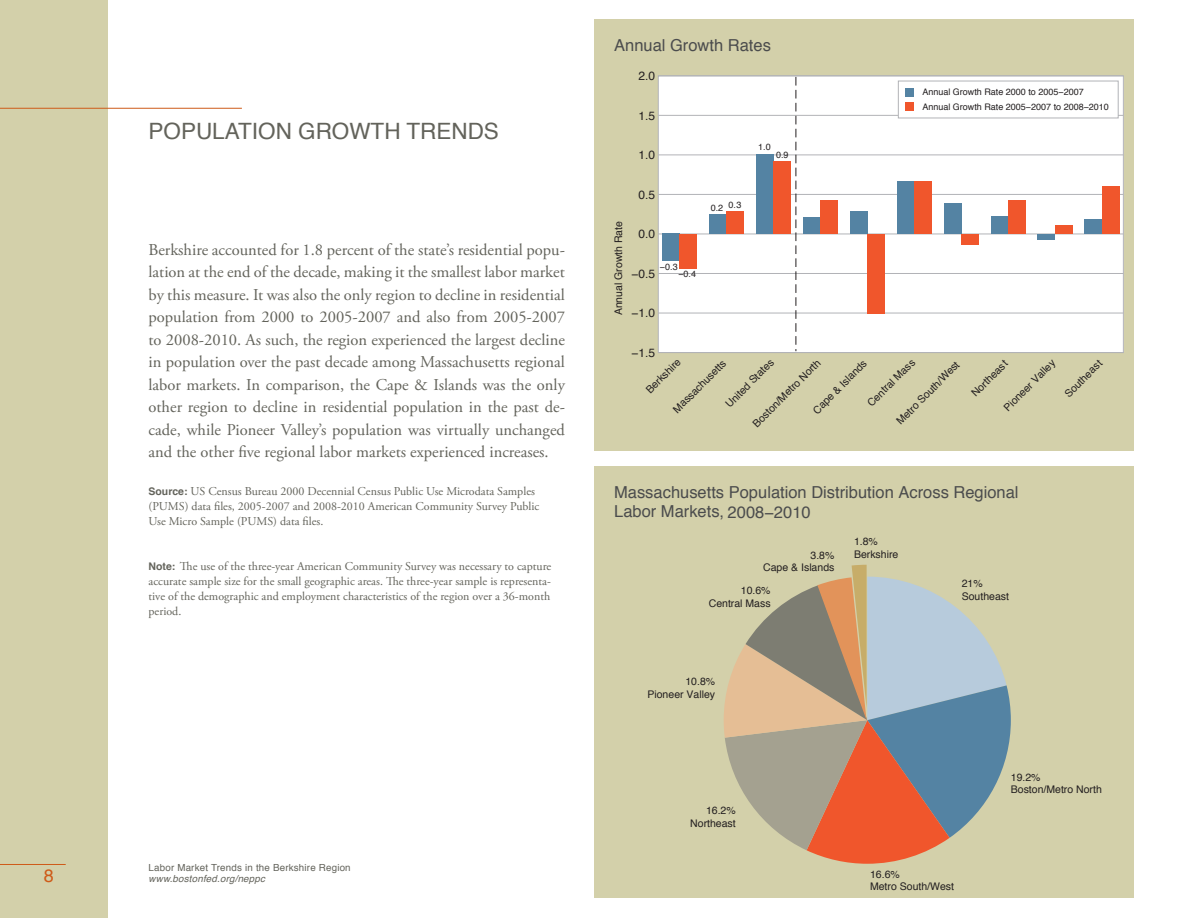
<style>
.page{position:relative;width:1188px;height:918px;background:#fff}
.page>*{position:absolute;margin:0;border:0;box-sizing:border-box;transform-origin:0 0}
.t1{font:22.5px "Helvetica";color:#63635b}
.t2{font:18px "Helvetica";color:#ce5b19}
.BodyText{font:16.5px/22.5px "Adobe Garamond Pro";color:#63635b;text-align:justify}
.t3{font:16.5px "Helvetica";color:#4b4c4d}
.Note_Source{font:12px/15px "Adobe Garamond Pro";color:#63635b;text-align:justify}
.BodyText-2{font:12px/15px "Adobe Garamond Pro";color:#63635b}
.t4{font:12px "Helvetica";color:#231f20}
.t5{font:10.5px/12.6px "Helvetica";color:#231f20}
.t6{font:9.75px "Helvetica";letter-spacing:.02em;color:#63635b}
.t7{font:italic 9.75px "Helvetica";letter-spacing:.02em;color:#63635b}
.t8{font:9px/15px "Helvetica";color:#231f20}
.s1{font-family:"Helvetica";font-weight:700;font-size:10.5px}
</style>
<div class="page">
<div style="left:0;top:0;width:108px;height:918px;background:#d3d0aa"></div>
<hr style="left:0;top:108px;width:242px;height:1px;background:#ce5b19">
<hr style="left:0;top:864px;width:66px;height:1px;background:#ce5b19">
<div style="left:594px;top:20px;width:540px;height:431px;background:#d3d0aa"></div>
<div style="left:658px;top:76px;width:465px;height:277px;background:#fff"></div>
<hr style="left:658px;top:75px;width:465px;height:1px;background:#b2b3b7">
<hr style="left:658px;top:115px;width:465px;height:1px;background:#b2b3b7">
<hr style="left:658px;top:155px;width:465px;height:1px;background:#b2b3b7">
<hr style="left:658px;top:194px;width:465px;height:1px;background:#b2b3b7">
<hr style="left:658px;top:234px;width:465px;height:1px;background:#b2b3b7">
<hr style="left:658px;top:273px;width:465px;height:1px;background:#b2b3b7">
<hr style="left:658px;top:313px;width:465px;height:1px;background:#b2b3b7">
<hr style="left:658px;top:352px;width:465px;height:1px;background:#b2b3b7">
<div style="left:662px;top:234px;width:17px;height:27px;background:#5483a3"></div>
<div style="left:679px;top:234px;width:18px;height:35px;background:#f0562c"></div>
<div style="left:709px;top:215px;width:17px;height:19px;background:#5483a3"></div>
<div style="left:726px;top:211px;width:18px;height:23px;background:#f0562c"></div>
<div style="left:756px;top:154px;width:17px;height:80px;background:#5483a3"></div>
<div style="left:773px;top:161px;width:18px;height:73px;background:#f0562c"></div>
<div style="left:803px;top:218px;width:17px;height:16px;background:#5483a3"></div>
<div style="left:820px;top:200px;width:18px;height:34px;background:#f0562c"></div>
<div style="left:850px;top:211px;width:17px;height:23px;background:#5483a3"></div>
<div style="left:867px;top:234px;width:18px;height:80px;background:#f0562c"></div>
<div style="left:897px;top:182px;width:17px;height:52px;background:#5483a3"></div>
<div style="left:914px;top:181px;width:18px;height:53px;background:#f0562c"></div>
<div style="left:944px;top:204px;width:17px;height:30px;background:#5483a3"></div>
<div style="left:961px;top:234px;width:18px;height:11px;background:#f0562c"></div>
<div style="left:991px;top:217px;width:17px;height:17px;background:#5483a3"></div>
<div style="left:1008px;top:201px;width:18px;height:33px;background:#f0562c"></div>
<div style="left:1038px;top:234px;width:17px;height:6px;background:#5483a3"></div>
<div style="left:1055px;top:226px;width:18px;height:8px;background:#f0562c"></div>
<div style="left:1085px;top:219px;width:17px;height:15px;background:#5483a3"></div>
<div style="left:1102px;top:186px;width:18px;height:48px;background:#f0562c"></div>
<svg style="left:796px;top:77px;width:1px;height:274px"></svg>
<div style="left:898px;top:81px;width:220px;height:37px;background:#fff"></div>
<div style="left:898px;top:81px;width:221px;height:37px;border:1px solid #b2b3b7"></div>
<div style="left:905px;top:88px;width:8px;height:8px;background:#5483a3"></div>
<div style="left:905px;top:103px;width:8px;height:8px;background:#f0562c"></div>
<div style="left:594px;top:466px;width:540px;height:432px;background:#d3d0aa"></div>
<svg style="left:724px;top:565px;width:287px;height:299px"></svg>
<p class="t2" style="left:44px;top:864px;width:12px">8</p>
<p class="t1" style="left:149px;top:116px;width:352px">POPULATION GROWTH TRENDS</p>
<p class="BodyText" style="left:149px;top:239px;width:418px">Berkshire accounted for 1.8 percent of the state’s residential popu&shy;lation at the end of the decade, making it the smallest labor market by this measure. It was also the only region to decline in residential population from 2000 to 2005-2007 and also from 2005-2007 to 2008-2010. As such, the region experienced the largest decline in population over the past decade among Massachusetts regional labor markets. In comparison, the Cape &amp; Islands was the only other region to decline in residential population in the past de&shy;cade, while Pioneer Valley’s population was virtually unchanged and the other five regional labor markets experienced increases.</p>
<p class="BodyText-2" style="left:149px;top:484px;width:392px"><span class="s1">Source:</span> US Census Bureau 2000 Decennial Census Public Use Microdata Samples (PUMS) data files, 2005-2007 and 2008-2010 American Community Survey Public<br>Use Micro Sample (PUMS) data files.</p>
<p class="Note_Source" style="left:149px;top:559px;width:404px"><span class="s1">Note:</span> The use of the three-year American Community Survey was necessary to capture accurate sample size for the small geographic areas. The three-year sample is representa&shy;tive of the demographic and employment characteristics of the region over a 36-month period.</p>
<p class="t6" style="left:149px;top:861px;width:204px">Labor Market Trends in the Berkshire Region</p>
<p class="t7" style="left:149px;top:871px;width:118px">www.bostonfed.org/neppc</p>
<p class="t3" style="left:614px;top:34px;width:158px">Annual Growth Rates</p>
<p class="t4" style="left:639px;top:68px;width:18px">2.0</p>
<p class="t4" style="left:639px;top:107px;width:18px">1.5</p>
<p class="t4" style="left:639px;top:147px;width:18px">1.0</p>
<p class="t5" style="left:613px;top:315px;width:96px;rotate:-90deg">Annual Growth Rate</p>
<p class="t4" style="left:639px;top:186px;width:18px">0.5</p>
<p class="t4" style="left:639px;top:226px;width:18px">0.0</p>
<p class="t8" style="left:660px;top:260px;width:20px">−0.3</p>
<p class="t4" style="left:632px;top:265px;width:25px">−0.5</p>
<p class="t8" style="left:678px;top:267px;width:19px">−0.4</p>
<p class="t4" style="left:632px;top:305px;width:25px">−1.0</p>
<p class="t8" style="left:711px;top:199px;width:32px">0.2 0.3</p>
<p class="t8" style="left:758px;top:140px;width:14px">1.0</p>
<p class="t8" style="left:776px;top:148px;width:14px">0.9</p>
<p class="t8" style="left:922px;top:85px;width:188px">Annual Growth Rate 2000 to 2005−2007<br>Annual Growth Rate 2005−2007 to 2008−2010</p>
<p class="t4" style="left:632px;top:344px;width:25px">−1.5</p>
<p class="t5" style="left:751px;top:421px;width:93px;rotate:-45deg">Boston/Metro North</p>
<p class="t5" style="left:644px;top:387px;width:46px;rotate:-45deg">Berkshire</p>
<p class="t5" style="left:811px;top:408px;width:73px;rotate:-45deg">Cape &amp; Islands</p>
<p class="t5" style="left:865px;top:400px;width:64px;rotate:-45deg">Central Mass</p>
<p class="t5" style="left:1002px;top:405px;width:70px;rotate:-45deg">Pioneer Valley</p>
<p class="t5" style="left:1062px;top:391px;width:49px;rotate:-45deg">Southeast</p>
<p class="t5" style="left:894px;top:418px;width:86px;rotate:-45deg">Metro South/West</p>
<p class="t5" style="left:969px;top:390px;width:48px;rotate:-45deg">Northeast</p>
<p class="t5" style="left:671px;top:407px;width:72px;rotate:-45deg">Massachusetts</p>
<p class="t5" style="left:723px;top:401px;width:65px;rotate:-45deg">United States</p>
<p class="t3" style="left:614px;top:481px;width:406px">Massachusetts Population Distribution Across Regional</p>
<p class="t3" style="left:614px;top:501px;width:198px">Labor Markets, 2008−2010</p>
<p class="t5" style="left:763px;top:549px;width:73px;text-align:right">3.8%<br>Cape &amp; Islands</p>
<p class="t5" style="left:709px;top:585px;width:63px;text-align:right">10.6%<br>Central Mass</p>
<p class="t5" style="left:854px;top:536px;width:46px">1.8%<br>Berkshire</p>
<p class="t5" style="left:647px;top:676px;width:69px;text-align:right">10.8%<br>Pioneer Valley</p>
<p class="t5" style="left:962px;top:578px;width:49px">21%<br>Southeast</p>
<p class="t5" style="left:690px;top:805px;width:47px;text-align:right">16.2%<br>Northeast</p>
<p class="t5" style="left:870px;top:868px;width:86px">16.6%<br>Metro South/West</p>
<p class="t5" style="left:1011px;top:771px;width:93px">19.2%<br>Boston/Metro North</p>
</div>
